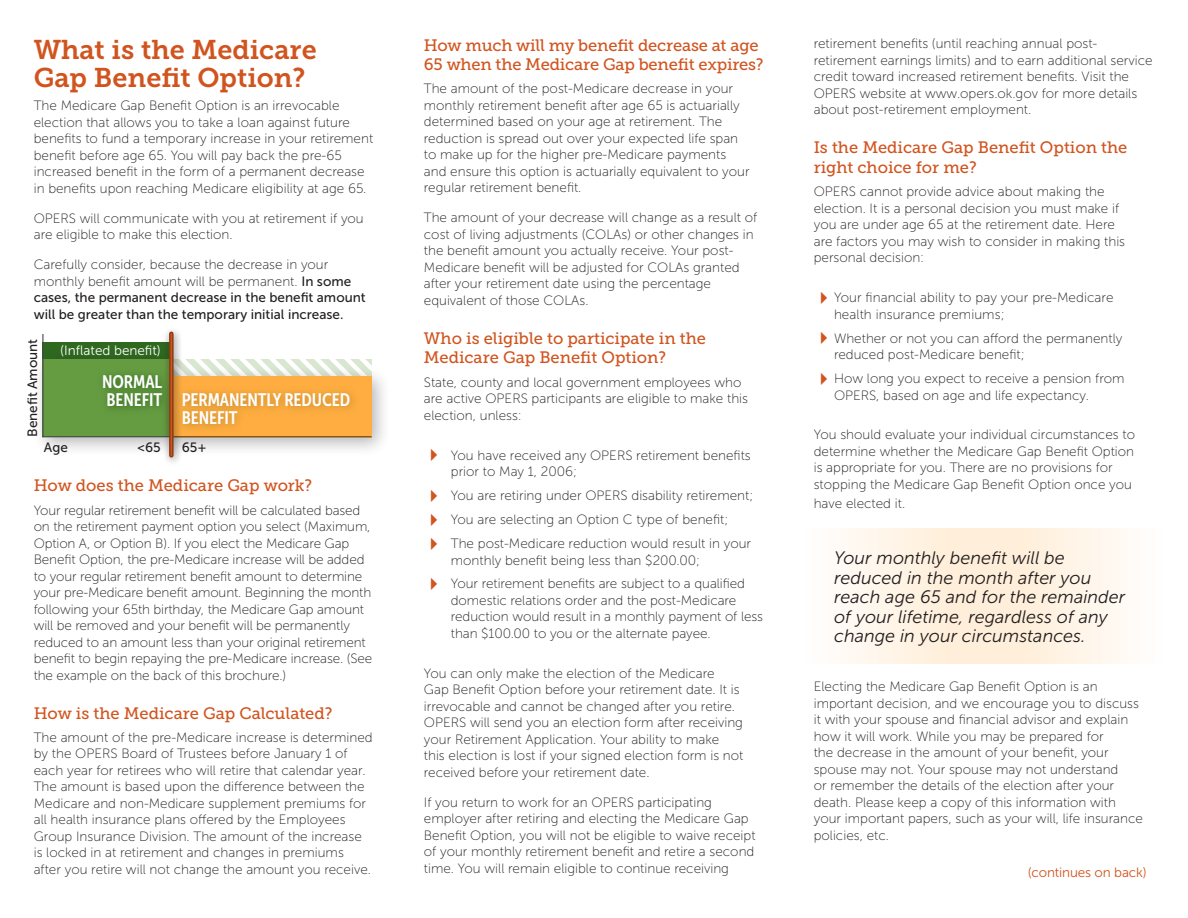
<style>
.page{position:relative;width:1188px;height:918px;background:#fff}
.page>*{position:absolute;margin:0;border:0;box-sizing:border-box;transform-origin:0 0}
.t1{font:27px/28.5px "Museo Slab 700";color:#d1541f}
.t2{font:italic 18px/19.5px "Museo Sans 300";color:#231f20}
.t3{font:18px/18px "Museo Sans Cond 700";letter-spacing:-.005em;color:#fff}
.t4{font:16.5px/19.5px "Museo Slab 500";letter-spacing:-.005em;color:#d1541f}
.t5{font:13.5px/16.5px "Museo Sans 100";color:#231f20}
.t6{font:13.5px/16.5px "Museo Sans 500";color:#231f20}
.t7{font:13.5px "Museo Sans 300";color:#fff}
.t8{font:13.5px "Museo Sans 300";letter-spacing:-.01em;color:#d1541f}
.s1{font-family:"Museo Sans 100"}
.s2{color:#d1541f}
</style>
<div class="page">
<svg style="left:842px;top:528px;width:283px;height:136px;fill:#fff2e2"></svg>
<svg style="left:190px;top:359px;width:182px;height:7px"></svg>
<div style="left:42px;top:342px;width:128px;height:19px;background:#2f681f"></div>
<div style="left:32px;top:349px;width:158px;height:108px;background:#231f20;opacity:.33"></div>
<div style="left:42px;top:360px;width:128px;height:77px;background:#669c41"></div>
<div style="left:160px;top:366px;width:232px;height:91px;background:#231f20;opacity:.33"></div>
<div style="left:171px;top:376px;width:201px;height:61px;background:#ffad40"></div>
<svg style="left:102px;top:368px;width:60px;height:48px;fill:#578d37"></svg>
<hr style="left:42px;top:334px;width:1px;height:103px;background:#454647">
<hr style="left:42px;top:436px;width:330px;height:1px;background:#454647">
<div style="left:162px;top:325px;width:21px;height:142px;background:#231f20;opacity:.5"></div>
<svg style="left:182px;top:386px;width:171px;height:48px"></svg>
<div style="left:164px;top:327px;width:18px;height:138px;background:#231f20;opacity:.33"></div>
<hr style="left:171px;top:334px;width:1px;height:121px;background:#d1541f">
<p class="t1" style="left:34px;top:35px;width:284px">What is the Medicare<br>Gap Benefit Option?</p>
<p class="t5" style="left:34px;top:98px;width:341px">The Medicare Gap Benefit Option is an irrevocable election that allows you to take a loan against future benefits to fund a temporary increase in your retirement benefit before age 65. You will pay back the pre-65 increased benefit in the form of a permanent decrease in benefits upon reaching Medicare eligibility at age 65.</p>
<p class="t5" style="left:34px;top:210px;width:332px">OPERS will communicate with you at retirement if you are eligible to make this election.</p>
<p class="t6" style="left:34px;top:256px;width:334px"><span class="s1">Carefully consider, because the decrease in your monthly benefit amount will be permanent.</span> In some cases, the permanent decrease in the benefit amount will be greater than the temporary initial increase.</p>
<p class="t6" style="left:24px;top:437px;width:100px;rotate:-90deg">Benefit Amount</p>
<p class="t7" style="left:60px;top:343px;width:102px">(Inflated benefit)</p>
<p class="t3" style="left:102px;top:373px;width:62px">NORMAL<br>BENEFIT</p>
<p class="t3" style="left:182px;top:391px;width:170px">PERMANENTLY REDUCED<br>BENEFIT</p>
<p class="t6" style="left:44px;top:440px;width:25px">Age</p>
<p class="t6" style="left:138px;top:440px;width:25px">&lt;65</p>
<p class="t6" style="left:182px;top:440px;width:26px">65+</p>
<p class="t4" style="left:34px;top:476px;width:280px">How does the Medicare Gap work?</p>
<p class="t5" style="left:34px;top:502px;width:340px">Your regular retirement benefit will be calculated based on the retirement payment option you select (Maximum, Option A, or Option B). If you elect the Medicare Gap Benefit Option, the pre-Medicare increase will be added to your regular retirement benefit amount to determine your pre-Medicare benefit amount. Beginning the month following your 65th birthday, the Medicare Gap amount will be removed and your benefit will be permanently reduced to an amount less than your original retirement benefit to begin repaying the pre-Medicare increase. (See the example on the back of this brochure.)</p>
<p class="t4" style="left:34px;top:703px;width:300px">How is the Medicare Gap Calculated?</p>
<p class="t5" style="left:34px;top:729px;width:340px">The amount of the pre-Medicare increase is determined by the OPERS Board of Trustees before January 1 of each year for retirees who will retire that calendar year.<br>The amount is based upon the difference between the Medicare and non-Medicare supplement premiums for all health insurance plans offered by the Employees Group Insurance Division. The amount of the increase is locked in at retirement and changes in premiums after you retire will not change the amount you receive.</p>
<p class="t4" style="left:424px;top:35px;width:341px">How much will my benefit decrease at age<br>65 when the Medicare Gap benefit expires?</p>
<p class="t5" style="left:424px;top:81px;width:327px">The amount of the post-Medicare decrease in your monthly retirement benefit after age 65 is actuarially determined based on your age at retirement. The reduction is spread out over your expected life span to make up for the higher pre-Medicare payments and ensure this option is actuarially equivalent to your regular retirement benefit.</p>
<p class="t5" style="left:424px;top:210px;width:335px">The amount of your decrease will change as a result of cost of living adjustments (COLAs) or other changes in the benefit amount you actually receive. Your post-Medicare benefit will be adjusted for COLAs granted after your retirement date using the percentage equivalent of those COLAs.</p>
<p class="t4" style="left:424px;top:329px;width:284px">Who is eligible to participate in the<br>Medicare Gap Benefit Option?</p>
<p class="t5" style="left:424px;top:374px;width:326px">State, county and local government employees who are active OPERS participants are eligible to make this election, unless:</p>
<p class="t5" style="left:451px;top:447px;width:301px;text-indent:-27px"><span class="s2">✔</span> You have received any OPERS retirement benefits prior to May 1, 2006;</p>
<p class="t5" style="left:424px;top:488px;width:331px"><span class="s2">✔</span> You are retiring under OPERS disability retirement;</p>
<p class="t5" style="left:424px;top:511px;width:306px"><span class="s2">✔</span> You are selecting an Option C type of benefit;</p>
<p class="t5" style="left:451px;top:535px;width:302px;text-indent:-27px"><span class="s2">✔</span> The post-Medicare reduction would result in your monthly benefit being less than $200.00;</p>
<p class="t5" style="left:451px;top:576px;width:314px;text-indent:-27px"><span class="s2">✔</span> Your retirement benefits are subject to a qualified domestic relations order and the post-Medicare reduction would result in a monthly payment of less than $100.00 to you or the alternate payee.</p>
<p class="t5" style="left:424px;top:665px;width:321px">You can only make the election of the Medicare<br>Gap Benefit Option before your retirement date. It is irrevocable and cannot be changed after you retire.<br>OPERS will send you an election form after receiving your Retirement Application. Your ability to make this election is lost if your signed election form is not received before your retirement date.</p>
<p class="t5" style="left:424px;top:794px;width:333px">If you return to work for an OPERS participating employer after retiring and electing the Medicare Gap Benefit Option, you will not be eligible to waive receipt of your monthly retirement benefit and retire a second time. You will remain eligible to continue receiving</p>
<p class="t5" style="left:814px;top:36px;width:340px">retirement benefits (until reaching annual post&shy;retirement earnings limits) and to earn additional service credit toward increased retirement benefits. Visit the OPERS website at www.opers.ok.gov for more details about post-retirement employment.</p>
<p class="t4" style="left:814px;top:138px;width:315px">Is the Medicare Gap Benefit Option the right choice for me?</p>
<p class="t5" style="left:814px;top:183px;width:313px">OPERS cannot provide advice about making the election. It is a personal decision you must make if you are under age 65 at the retirement date. Here are factors you may wish to consider in making this personal decision:</p>
<p class="t5" style="left:834px;top:290px;width:281px;text-indent:-20px"><span class="s2">✔</span>Your financial ability to pay your pre-Medicare health insurance premiums;</p>
<p class="t5" style="left:834px;top:330px;width:290px;text-indent:-20px"><span class="s2">✔</span>Whether or not you can afford the permanently reduced post-Medicare benefit;</p>
<p class="t5" style="left:834px;top:370px;width:292px;text-indent:-20px"><span class="s2">✔</span>How long you expect to receive a pension from<br>OPERS, based on age and life expectancy.</p>
<p class="t5" style="left:814px;top:427px;width:323px">You should evaluate your individual circumstances to determine whether the Medicare Gap Benefit Option is appropriate for you. There are no provisions for stopping the Medicare Gap Benefit Option once you</p>
<p class="t5" style="left:814px;top:496px;width:93px">have elected it.</p>
<p class="t2" style="left:834px;top:548px;width:293px">Your monthly benefit will be reduced in the month after you reach age 65 and for the remainder of your lifetime, regardless of any change in your circumstances.</p>
<p class="t5" style="left:814px;top:679px;width:331px">Electing the Medicare Gap Benefit Option is an important decision, and we encourage you to discuss it with your spouse and financial advisor and explain how it will work. While you may be prepared for<br>the decrease in the amount of your benefit, your spouse may not. Your spouse may not understand<br>or remember the details of the election after your death. Please keep a copy of this information with your important papers, such as your will, life insurance policies, etc.</p>
<p class="t8" style="left:1028px;top:865px;width:121px">(continues on back)</p>
</div>
